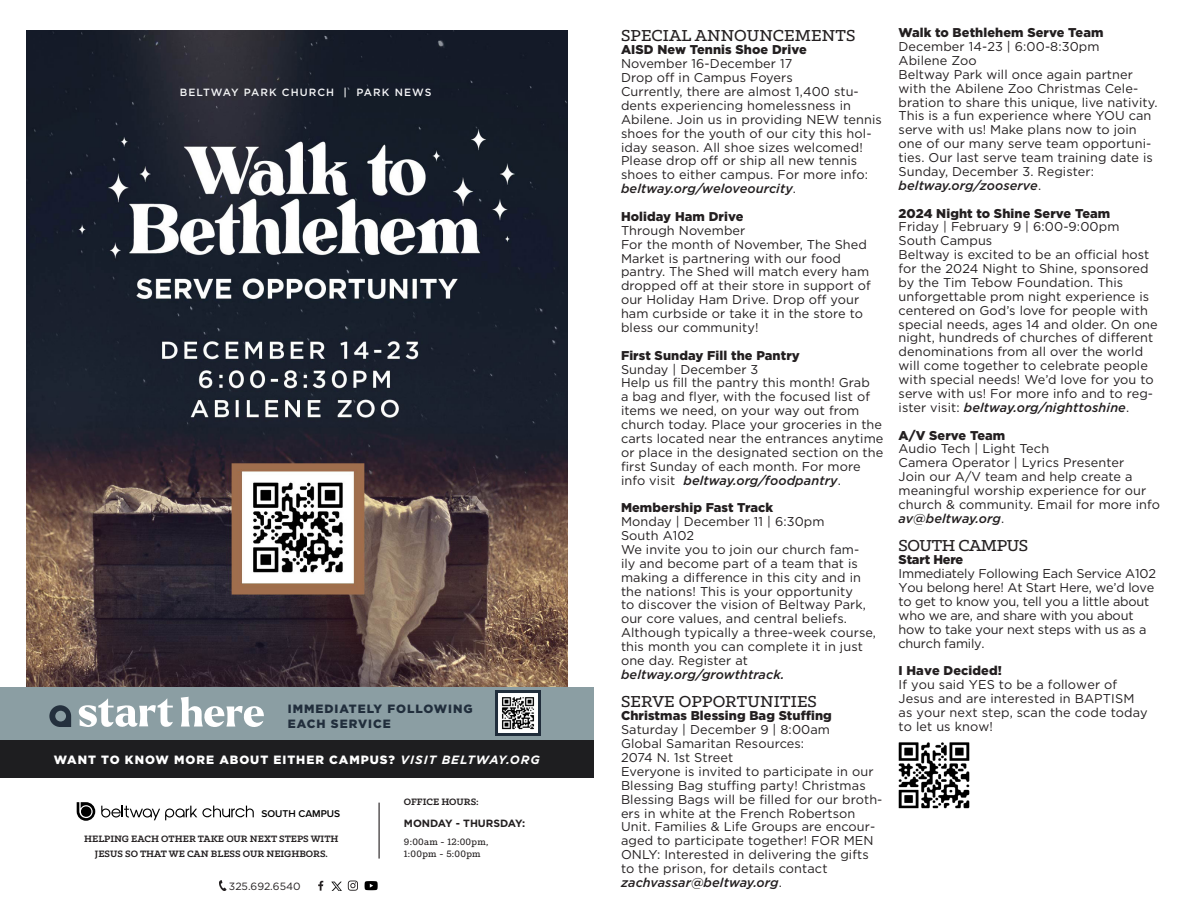
<style>
.page{position:relative;width:1188px;height:918px;background:#fff}
.page>*{position:absolute;margin:0;border:0;box-sizing:border-box;transform-origin:0 0}
.t1{font:500 18px "Klinic Slab";letter-spacing:.01em;color:#231f20}
.t2{font:500 18px "Klinic Slab";letter-spacing:-.025em;color:#231f20}
.t3{font:12.75px/13.8px "Gotham";letter-spacing:.01em;color:#231f20}
.t4{font:900 12.75px "Gotham";letter-spacing:.01em;color:#231f20}
.t5{font:12.75px/13.8px "Gotham";letter-spacing:-.015em;color:#231f20}
.t6{font:italic 500 12.75px "Gotham";letter-spacing:.01em;color:#231f20}
.t7{font:900 12.75px "Gotham";letter-spacing:-.015em;color:#231f20}
.t8{font:900 12px "Gotham";letter-spacing:.08em;color:#fff}
.t9{font:900 12px "Gotham";letter-spacing:.08em;color:#212e3c}
.t10{font:700 10.5px "Klinic Slab";color:#231f20}
.t11{font:500 10.5px "Klinic Slab";letter-spacing:.025em;color:#231f20}
.t12{font:500 10.5px "Gotham";letter-spacing:.1em;color:#f4f5f6}
.t13{font:700 10.5px "Gotham";color:#231f20}
.t14{font:10.5px "Gotham";color:#231f20}
.t15{font:600 10.2px "Proxima Nova";color:#000}
.s1{font-weight:700;font-style:italic}
.s2{font-weight:500;font-style:italic}
.s3{font-weight:400;font-style:normal}
</style>
<div class="page">
<div style="left:0;top:739px;width:594px;height:39px;background:#1e1e20"></div>
<hr style="left:379px;top:803px;width:1px;height:56px;background:#231f20">
<svg style="left:77px;top:802px;width:18px;height:19px"></svg>
<svg style="left:101px;top:806px;width:153px;height:14px"></svg>
<svg style="left:219px;top:880px;width:8px;height:11px"></svg>
<svg style="left:348px;top:881px;width:10px;height:10px"></svg>
<svg style="left:318px;top:881px;width:5px;height:10px"></svg>
<svg style="left:365px;top:881px;width:13px;height:9px"></svg>
<img style="left:898px;top:742px;width:72px;height:67px">
<svg style="left:331px;top:881px;width:11px;height:10px"></svg>
<img style="left:27px;top:30px;width:540px;height:657px">
<div style="left:0;top:687px;width:594px;height:52px;background:#8b9ea3"></div>
<svg style="left:495px;top:691px;width:46px;height:45px"></svg>
<img style="left:499px;top:694px;width:39px;height:39px">
<svg style="left:181px;top:697px;width:83px;height:30px"></svg>
<svg style="left:78px;top:698px;width:95px;height:29px"></svg>
<svg style="left:49px;top:705px;width:22px;height:22px"></svg>
<p class="t12" style="left:180px;top:85px;width:253px">BELTWAY PARK CHURCH | PARK NEWS</p>
<p class="t9" style="left:288px;top:701px;width:186px">IMMEDIATELY FOLLOWING</p>
<p class="t9" style="left:288px;top:715px;width:104px">EACH SERVICE</p>
<p class="t8" style="left:54px;top:751px;width:487px">WANT TO KNOW MORE ABOUT EITHER CAMPUS? <span class="s1">VISIT BELTWAY.ORG</span></p>
<p class="t15" style="left:261px;top:806px;width:80px">SOUTH CAMPUS</p>
<p class="t10" style="left:84px;top:832px;width:256px">HELPING EACH OTHER TAKE OUR NEXT STEPS WITH</p>
<p class="t10" style="left:95px;top:847px;width:235px">JESUS SO THAT WE CAN BLESS OUR NEIGHBORS.</p>
<p class="t14" style="left:229px;top:879px;width:73px">325.692.6540</p>
<p class="t10" style="left:404px;top:795px;width:76px">OFFICE HOURS:</p>
<p class="t13" style="left:404px;top:816px;width:123px">MONDAY - THURSDAY:</p>
<p class="t11" style="left:404px;top:835px;width:86px">9:00am - 12:00pm,</p>
<p class="t11" style="left:404px;top:847px;width:78px">1:00pm - 5:00pm</p>
<p class="t1" style="left:621px;top:23px;width:236px">SPECIAL ANNOUNCEMENTS</p>
<p class="t4" style="left:621px;top:41px;width:187px">AISD New Tennis Shoe Drive</p>
<p class="t3" style="left:621px;top:57px;width:173px">November 16-December 17</p>
<p class="t3" style="left:621px;top:70px;width:173px">Drop off in Campus Foyers</p>
<p class="t3" style="left:621px;top:84px;width:262px">Currently, there are almost 1,400 stu&shy;dents experiencing homelessness in Abilene. Join us in providing NEW tennis shoes for the youth of our city this hol&shy;iday season. All shoe sizes welcomed!<br>Please drop off or ship all new tennis shoes to either campus. For more info: <span class="s2">beltway.org/weloveourcity</span>.</p>
<p class="t4" style="left:621px;top:208px;width:124px">Holiday Ham Drive</p>
<p class="t3" style="left:621px;top:223px;width:126px">Through November</p>
<p class="t3" style="left:621px;top:237px;width:251px">For the month of November, The Shed Market is partnering with our food pantry. The Shed will match every ham dropped off at their store in support of our Holiday Ham Drive. Drop off your ham curbside or take it in the store to bless our community!</p>
<p class="t4" style="left:621px;top:346px;width:180px">First Sunday Fill the Pantry</p>
<p class="t3" style="left:621px;top:362px;width:139px">Sunday | December 3</p>
<p class="t3" style="left:621px;top:376px;width:264px">Help us fill the pantry this month! Grab<br>a bag and flyer, with the focused list of items we need, on your way out from church today. Place your groceries in the carts located near the entrances anytime or place in the designated section on the first Sunday of each month. For more info visit <span class="s2">beltway.org/foodpantry</span>.</p>
<p class="t4" style="left:621px;top:499px;width:154px">Membership Fast Track</p>
<p class="t3" style="left:621px;top:514px;width:205px">Monday | December 11 | 6:30pm</p>
<p class="t3" style="left:621px;top:528px;width:75px">South A102</p>
<p class="t3" style="left:621px;top:542px;width:257px">We invite you to join our church fam&shy;ily and become part of a team that is making a difference in this city and in the nations! This is your opportunity<br>to discover the vision of Beltway Park, our core values, and central beliefs.<br>Although typically a three-week course, this month you can complete it in just one day. Register at</p>
<p class="t6" style="left:621px;top:666px;width:165px">beltway.org/growthtrack.</p>
<p class="t1" style="left:621px;top:689px;width:198px">SERVE OPPORTUNITIES</p>
<p class="t4" style="left:621px;top:707px;width:212px">Christmas Blessing Bag Stuffing</p>
<p class="t3" style="left:621px;top:723px;width:211px">Saturday | December 9 | 8:00am</p>
<p class="t3" style="left:621px;top:736px;width:185px">Global Samaritan Resources:</p>
<p class="t3" style="left:621px;top:750px;width:114px">2074 N. 1st Street</p>
<p class="t3" style="left:621px;top:764px;width:263px">Everyone is invited to participate in our Blessing Bag stuffing party! Christmas Blessing Bags will be filled for our broth&shy;ers in white at the French Robertson Unit. Families &amp; Life Groups are encour&shy;aged to participate together! FOR MEN ONLY: Interested in delivering the gifts to the prison, for details contact</p>
<p class="t6" style="left:621px;top:874px;width:162px">zachvassar@beltway.org<span class="s3">.</span></p>
<p class="t4" style="left:899px;top:24px;width:206px">Walk to Bethlehem Serve Team</p>
<p class="t3" style="left:899px;top:39px;width:203px">December 14-23 | 6:00-8:30pm</p>
<p class="t3" style="left:899px;top:53px;width:80px">Abilene Zoo</p>
<p class="t3" style="left:899px;top:67px;width:261px">Beltway Park will once again partner with the Abilene Zoo Christmas Cele&shy;bration to share this unique, live nativity.<br>This is a fun experience where YOU can serve with us! Make plans now to join one of our many serve team opportuni&shy;ties. Our last serve team training date is Sunday, December 3. Register:</p>
<p class="t6" style="left:899px;top:177px;width:144px">beltway.org/zooserve<span class="s3">.</span></p>
<p class="t4" style="left:899px;top:204px;width:213px">2024 Night to Shine Serve Team</p>
<p class="t3" style="left:899px;top:220px;width:222px">Friday | February 9 | 6:00-9:00pm</p>
<p class="t3" style="left:899px;top:234px;width:95px">South Campus</p>
<p class="t3" style="left:899px;top:248px;width:261px">Beltway is excited to be an official host for the 2024 Night to Shine, sponsored by the Tim Tebow Foundation. This unforgettable prom night experience is centered on God’s love for people with special needs, ages 14 and older. On one night, hundreds of churches of different denominations from all over the world will come together to celebrate people with special needs! We’d love for you to serve with us! For more info and to reg&shy;ister visit: <span class="s2">beltway.org/nighttoshine</span>.</p>
<p class="t4" style="left:899px;top:426px;width:108px">A/V Serve Team</p>
<p class="t3" style="left:899px;top:442px;width:152px">Audio Tech | Light Tech</p>
<p class="t3" style="left:899px;top:456px;width:227px">Camera Operator | Lyrics Presenter</p>
<p class="t3" style="left:899px;top:470px;width:263px">Join our A/V team and help create a meaningful worship experience for our church &amp; community. Email for more info <span class="s2">av@beltway.org</span>.</p>
<p class="t2" style="left:899px;top:533px;width:131px">SOUTH CAMPUS</p>
<p class="t7" style="left:899px;top:551px;width:66px">Start Here</p>
<p class="t5" style="left:899px;top:567px;width:259px">Immediately Following Each Service A102</p>
<p class="t5" style="left:899px;top:581px;width:257px">You belong here! At Start Here, we’d love to get to know you, tell you a little about who we are, and share with you about how to take your next steps with us as a church family.</p>
<p class="t4" style="left:899px;top:662px;width:105px">I Have Decided!</p>
<p class="t3" style="left:899px;top:678px;width:220px">If you said YES to be a follower of</p>
<p class="t3" style="left:899px;top:692px;width:237px">Jesus and are interested in BAPTISM</p>
<p class="t3" style="left:899px;top:705px;width:251px">as your next step, scan the code today to let us know!</p>
</div>
